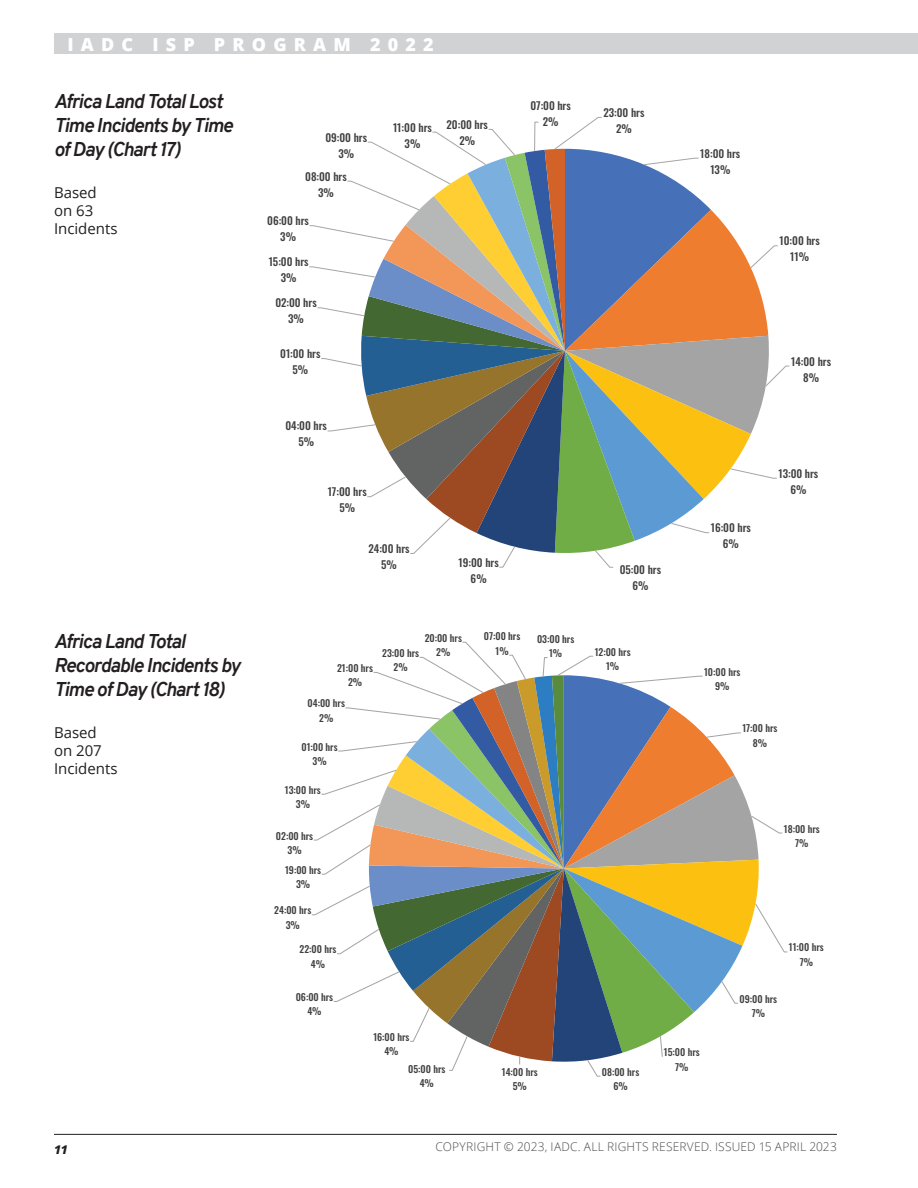
<style>
.page{position:relative;width:918px;height:1188px;background:#fff}
.page>*{position:absolute;margin:0;border:0;box-sizing:border-box;transform-origin:0 0}
.t1{font:italic 700 19.5px/24px "Overpass";letter-spacing:-.045em;color:#231f20}
.t2{font:800 18px "Open Sans";letter-spacing:.4em;color:#fff}
.t3{font:15px/18px "Open Sans";color:#231f20}
.t4{font:300 12px "Open Sans";letter-spacing:.015em;color:#4b4c4d}
.t5{font:italic 800 12px "Open Sans";color:#231f20}
.t6{font:500 10.8px/16px "Oswald";color:#404040;text-align:center}
.t7{font:500 9.75px/14.4px "Oswald";color:#404040;text-align:center}
</style>
<div class="page">
<hr style="left:54px;top:1134px;width:783px;height:1px;background:#231f20">
<div style="left:54px;top:34px;width:864px;height:20px;background:#d1d2d4"></div>
<svg style="left:309px;top:117px;width:481px;height:451px"></svg>
<svg style="left:311px;top:641px;width:477px;height:436px"></svg>
<h2 class="t2" style="left:68px;top:31px;width:368px">IADC ISP PROGRAM 2022</h2>
<h1 class="t1" style="left:54px;top:89px;width:181px">Africa Land Total Lost<br>Time Incidents by Time of Day (Chart 17)</h1>
<h3 class="t3" style="left:54px;top:183px;width:65px">Based on 63<br>Incidents</h3>
<p class="t6" style="left:325px;top:128px;width:43px">09:00 hrs<br>3%</p>
<p class="t6" style="left:393px;top:118px;width:40px">11:00 hrs<br>3%</p>
<p class="t6" style="left:447px;top:115px;width:43px">20:00 hrs<br>2%</p>
<p class="t6" style="left:305px;top:167px;width:43px">08:00 hrs<br>3%</p>
<p class="t6" style="left:267px;top:212px;width:43px">06:00 hrs<br>3%</p>
<p class="t6" style="left:269px;top:253px;width:41px">15:00 hrs<br>3%</p>
<p class="t6" style="left:275px;top:294px;width:43px">02:00 hrs<br>3%</p>
<p class="t6" style="left:280px;top:345px;width:42px">01:00 hrs<br>5%</p>
<p class="t6" style="left:285px;top:417px;width:43px">04:00 hrs<br>5%</p>
<p class="t6" style="left:328px;top:483px;width:41px">17:00 hrs<br>5%</p>
<p class="t6" style="left:368px;top:539px;width:43px">24:00 hrs<br>5%</p>
<p class="t6" style="left:459px;top:553px;width:42px">19:00 hrs<br>6%</p>
<p class="t6" style="left:530px;top:96px;width:42px">07:00 hrs<br>2%</p>
<p class="t6" style="left:603px;top:103px;width:43px">23:00 hrs<br>2%</p>
<p class="t6" style="left:620px;top:560px;width:43px">05:00 hrs<br>6%</p>
<h1 class="t1" style="left:54px;top:629px;width:188px">Africa Land Total<br>Recordable Incidents by<br>Time of Day (Chart 18)</h1>
<h3 class="t3" style="left:54px;top:723px;width:65px">Based on 207<br>Incidents</h3>
<p class="t7" style="left:337px;top:660px;width:37px">21:00 hrs<br>2%</p>
<p class="t7" style="left:308px;top:695px;width:39px">04:00 hrs<br>2%</p>
<p class="t7" style="left:301px;top:738px;width:38px">01:00 hrs<br>3%</p>
<p class="t7" style="left:285px;top:782px;width:37px">13:00 hrs<br>3%</p>
<p class="t7" style="left:276px;top:827px;width:39px">02:00 hrs<br>3%</p>
<p class="t7" style="left:285px;top:862px;width:38px">19:00 hrs<br>3%</p>
<p class="t7" style="left:274px;top:902px;width:39px">24:00 hrs<br>3%</p>
<p class="t7" style="left:300px;top:941px;width:38px">22:00 hrs<br>4%</p>
<p class="t7" style="left:425px;top:630px;width:39px">20:00 hrs<br>2%</p>
<p class="t7" style="left:484px;top:628px;width:38px">07:00 hrs<br>1%</p>
<p class="t7" style="left:537px;top:631px;width:39px">03:00 hrs<br>1%</p>
<p class="t7" style="left:382px;top:645px;width:38px">23:00 hrs<br>2%</p>
<p class="t7" style="left:296px;top:989px;width:39px">06:00 hrs<br>4%</p>
<p class="t7" style="left:595px;top:644px;width:37px">12:00 hrs<br>1%</p>
<p class="t6" style="left:700px;top:144px;width:42px">18:00 hrs<br>13%</p>
<p class="t6" style="left:780px;top:232px;width:42px">10:00 hrs<br>11%</p>
<p class="t6" style="left:791px;top:352px;width:41px">14:00 hrs<br>8%</p>
<p class="t6" style="left:711px;top:519px;width:42px">16:00 hrs<br>6%</p>
<p class="t6" style="left:778px;top:464px;width:41px">13:00 hrs<br>6%</p>
<p class="t7" style="left:704px;top:664px;width:38px">10:00 hrs<br>9%</p>
<p class="t7" style="left:742px;top:720px;width:37px">17:00 hrs<br>8%</p>
<p class="t7" style="left:784px;top:820px;width:38px">18:00 hrs<br>7%</p>
<p class="t7" style="left:740px;top:991px;width:39px">09:00 hrs<br>7%</p>
<p class="t7" style="left:789px;top:939px;width:36px">11:00 hrs<br>7%</p>
<p class="t7" style="left:373px;top:1029px;width:38px">16:00 hrs<br>4%</p>
<p class="t7" style="left:408px;top:1060px;width:39px">05:00 hrs<br>4%</p>
<p class="t7" style="left:502px;top:1063px;width:37px">14:00 hrs<br>5%</p>
<p class="t7" style="left:602px;top:1064px;width:39px">08:00 hrs<br>6%</p>
<p class="t7" style="left:664px;top:1044px;width:37px">15:00 hrs<br>7%</p>
<p class="t5" style="left:54px;top:1141px;width:15px">11</p>
<p class="t4" style="left:435px;top:1138px;width:403px">COPYRIGHT © 2023, IADC. ALL RIGHTS RESERVED. ISSUED 15 APRIL 2023</p>
</div>
